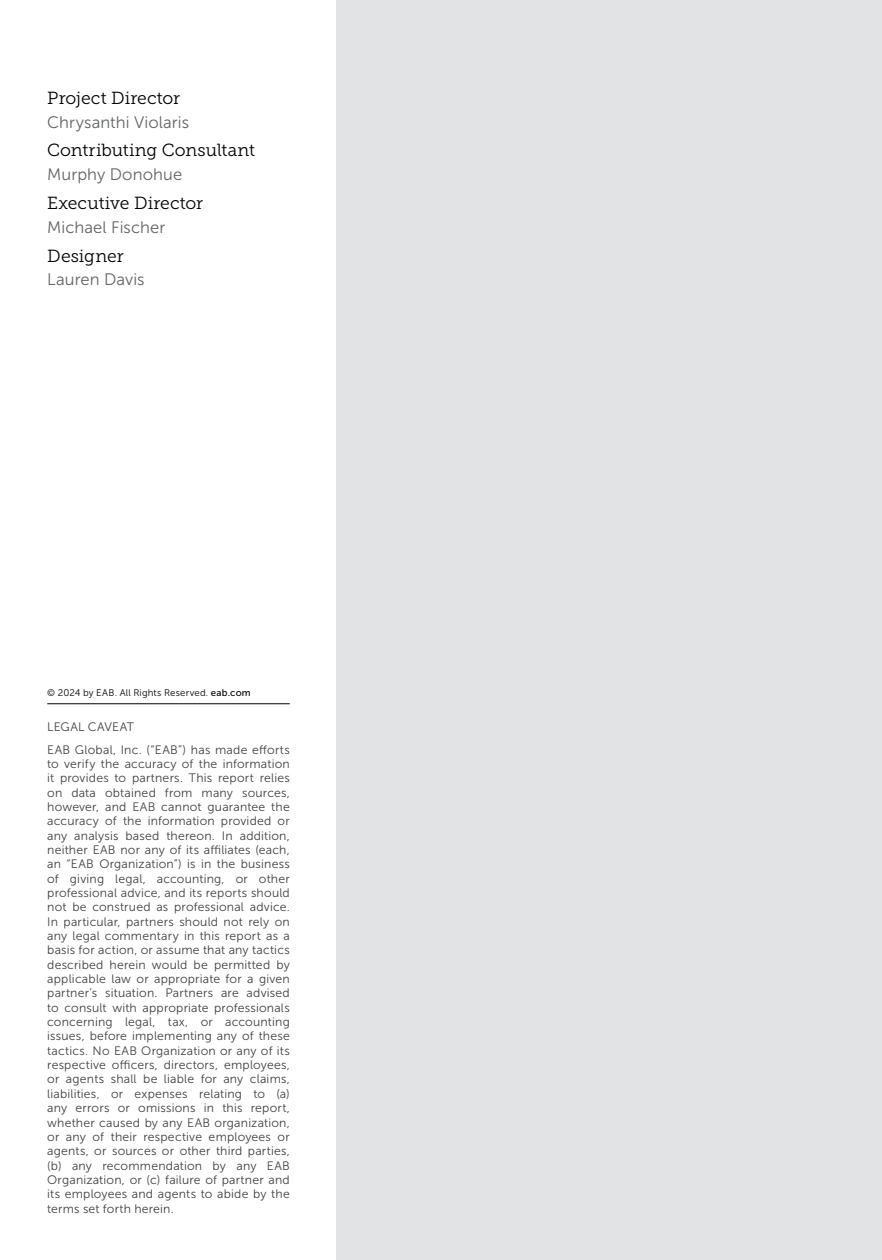
<style>
.page{position:relative;width:882px;height:1260px;background:#fff}
.page>*{position:absolute;margin:0;border:0;box-sizing:border-box;transform-origin:0 0}
.t1{font:17.5px "Museo Slab 300";letter-spacing:.005em;color:#000}
.t2{font:16.62px "Museo Sans 300";letter-spacing:.005em;color:#636466}
.t3{font:12.25px/14.3px "Museo Sans 300";letter-spacing:.02em;color:#414042}
.t4{font:9.62px "Museo Sans 300";letter-spacing:.02em;color:#000}
.s1{font-family:"Museo Sans 500"}
</style>
<div class="page">
<div style="left:336px;top:0;width:546px;height:1260px;background:#e2e3e4"></div>
<hr style="left:47px;top:703px;width:243px;height:1px;background:#000">
<h1 class="t1" style="left:47px;top:88px;width:134px">Project Director</h1>
<h2 class="t2" style="left:47px;top:113px;width:143px">Chrysanthi Violaris</h2>
<h1 class="t1" style="left:47px;top:141px;width:209px">Contributing Consultant</h1>
<h2 class="t2" style="left:47px;top:166px;width:137px">Murphy Donohue</h2>
<h1 class="t1" style="left:47px;top:193px;width:157px">Executive Director</h1>
<h2 class="t2" style="left:47px;top:218px;width:120px">Michael Fischer</h2>
<h1 class="t1" style="left:47px;top:246px;width:78px">Designer</h1>
<h2 class="t2" style="left:47px;top:271px;width:99px">Lauren Davis</h2>
<p class="t4" style="left:47px;top:688px;width:205px">© 2024 by EAB. All Rights Reserved. <span class="s1">eab.com</span></p>
<p class="t3" style="left:47px;top:716px;width:244px;line-height:22.2px">LEGAL CAVEAT<br>EAB Global, Inc. (“EAB”) has made efforts</p>
<p class="t3" style="left:47px;top:757px;width:244px;text-align:justify">to verify the accuracy of the information it provides to partners. This report relies on data obtained from many sources, however, and EAB cannot guarantee the accuracy of the information provided or any analysis based thereon. In addition, neither EAB nor any of its affiliates (each, an “EAB Organization”) is in the business of giving legal, accounting, or other professional advice, and its reports should not be construed as professional advice.<br>In particular, partners should not rely on any legal commentary in this report as a basis for action, or assume that any tactics described herein would be permitted by applicable law or appropriate for a given partner’s situation. Partners are advised to consult with appropriate professionals concerning legal, tax, or accounting issues, before implementing any of these tactics. No EAB Organization or any of its respective officers, directors, employees, or agents shall be liable for any claims, liabilities, or expenses relating to (a) any errors or omissions in this report, whether caused by any EAB organization, or any of their respective employees or agents, or sources or other third parties, (b) any recommendation by any EAB Organization, or (c) failure of partner and its employees and agents to abide by the terms set forth herein.</p>
</div>
